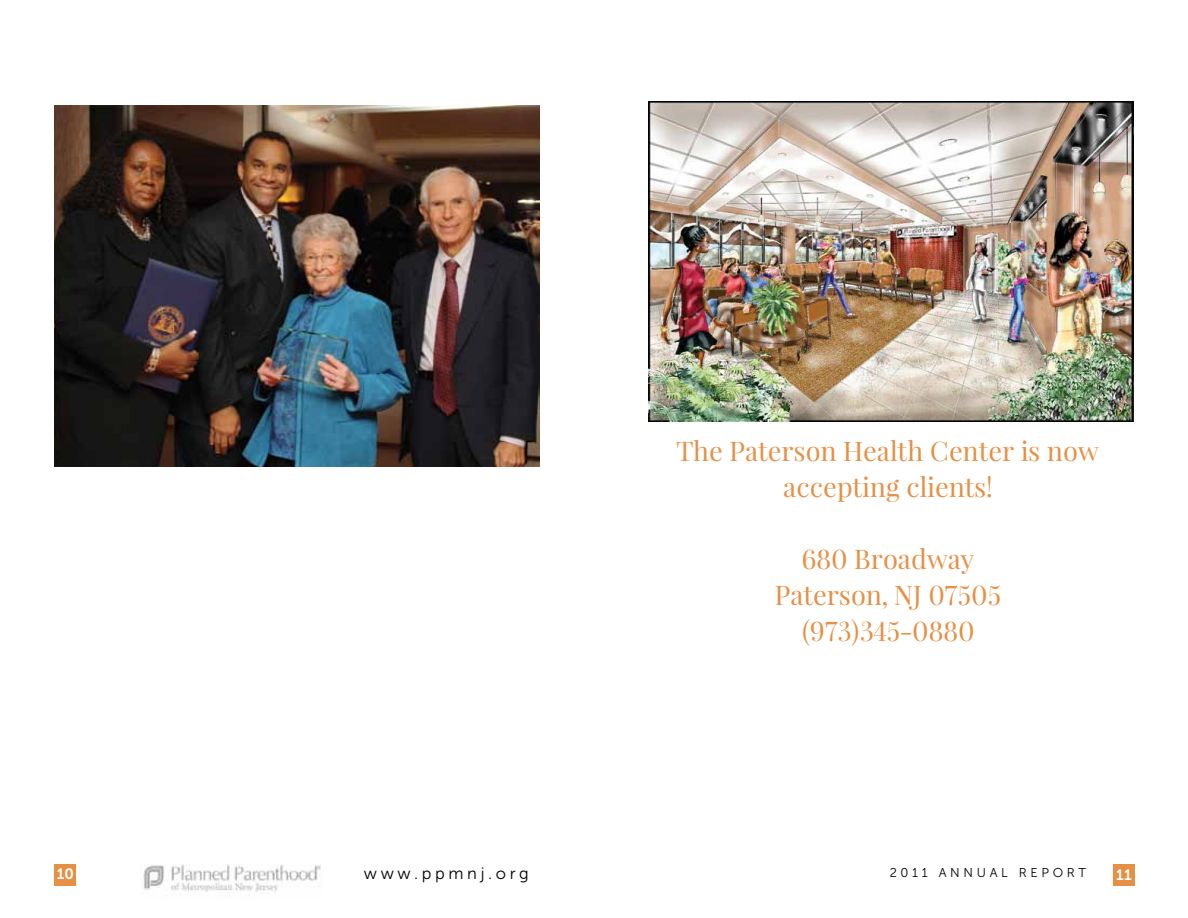
<style>
.page{position:relative;width:1188px;height:918px;background:#fff}
.page>*{position:absolute;margin:0;border:0;box-sizing:border-box;transform-origin:0 0}
.t1{font:27px/36px "Playfair Display";color:#e69045;text-align:center}
.t2{font:16.5px "Museo Sans 300";letter-spacing:.22em;color:#000}
.t3{font:15px "Museo Sans 700";color:#fff}
.t4{font:12.75px "Museo Sans 300";letter-spacing:.29em;color:#000}
</style>
<div class="page">
<img style="left:143px;top:864px;width:178px;height:32px">
<div style="left:54px;top:864px;width:22px;height:21px;background:#e69045"></div>
<div style="left:1113px;top:864px;width:21px;height:21px;background:#e69045"></div>
<img style="left:54px;top:105px;width:486px;height:361px">
<img style="left:648px;top:102px;width:486px;height:320px">
<p class="t1" style="left:677px;top:431px;width:424px">The Paterson Health Center is now accepting clients!</p>
<p class="t1" style="left:775px;top:539px;width:227px">680 Broadway<br>Paterson, NJ 07505 (973)345-0880</p>
<p class="t3" style="left:57px;top:866px;width:19px">10</p>
<p class="t2" style="left:364px;top:864px;width:166px">www.ppmnj.org</p>
<p class="t4" style="left:890px;top:866px;width:198px">2011 ANNUAL REPORT</p>
<p class="t3" style="left:1116px;top:866px;width:17px">11</p>
</div>
